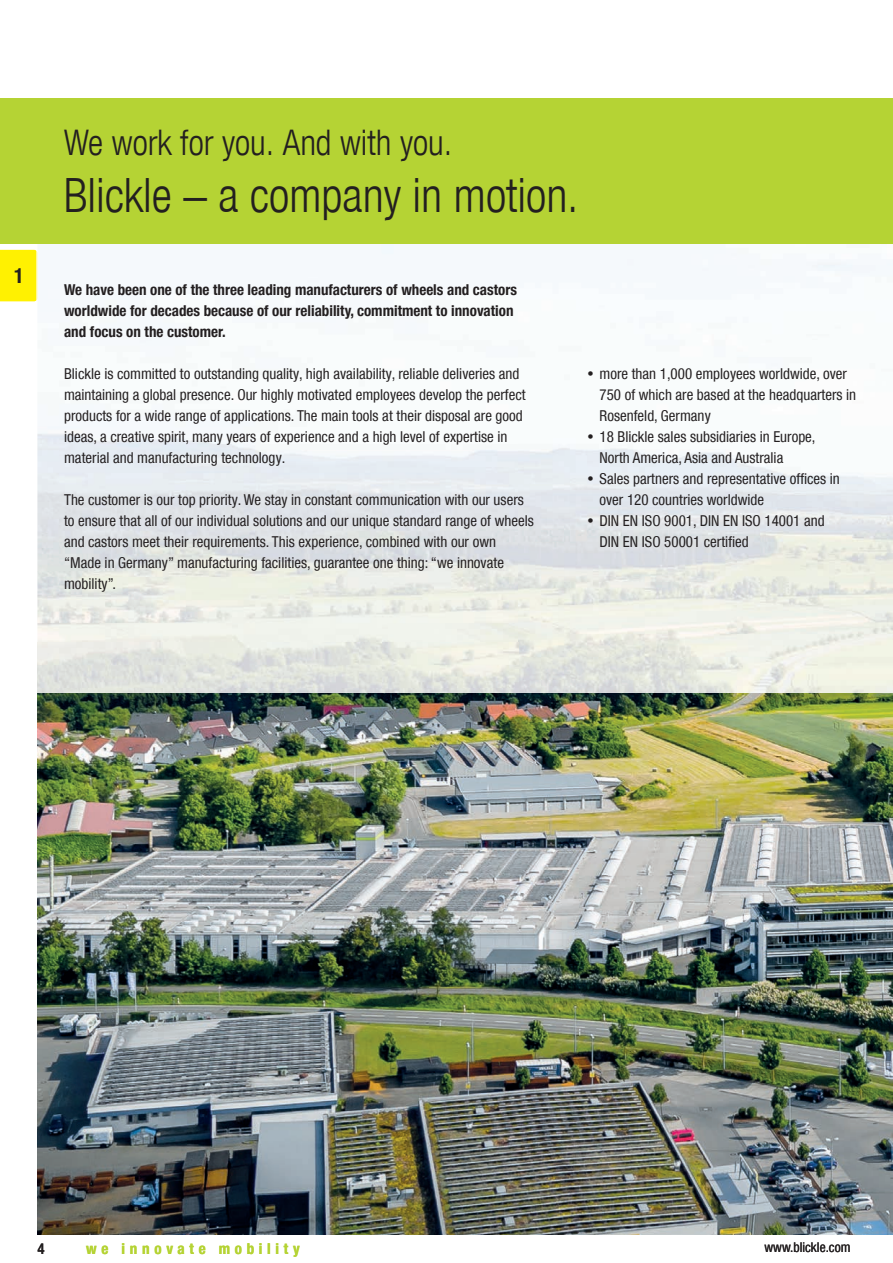
<style>
.page{position:relative;width:893px;height:1263px;background:#fff}
.page>*{position:absolute;margin:0;border:0;box-sizing:border-box;transform-origin:0 0}
.t1{font:300 47.25px "Blickle Sans Global";color:#231f20}
.t2{font:300 35.25px "Blickle Sans Global";color:#231f20}
.t3{font:700 21px "Blickle Sans Global";color:#231f20}
.t4{font:15px/21px "Blickle Sans Global";color:#231f20}
.t5{font:700 15px/21px "Blickle Sans Global";color:#231f20}
.t6{font:700 15px "Blickle Sans Global";letter-spacing:.315em;color:#b5d334}
.t7{font:500 15px "Blickle Sans Global";color:#231f20}
.t8{font:13.5px "Blickle Sans Global";color:#231f20}
</style>
<div class="page">
<img style="left:37px;top:692px;width:856px;height:543px">
<svg style="left:36px;top:243px;width:857px;height:449px"></svg>
<div style="left:0;top:250px;width:37px;height:51px;background:#fff101"></div>
<div style="left:0;top:98px;width:893px;height:145px;background:#b5d334"></div>
<h3 class="t3" style="left:14px;top:264px;width:12px">1</h3>
<h2 class="t2" style="left:64px;top:122px;width:390px">We work for you. And with you.</h2>
<h1 class="t1" style="left:64px;top:168px;width:516px">Blickle – a company in motion.</h1>
<p class="t5" style="left:64px;top:279px;width:454px">We have been one of the three leading manufacturers of wheels and castors worldwide for decades because of our reliability, commitment to innovation and focus on the customer.</p>
<p class="t4" style="left:64px;top:363px;width:463px">Blickle is committed to outstanding quality, high availability, reliable deliveries and maintaining a global presence. Our highly motivated employees develop the perfect products for a wide range of applications. The main tools at their disposal are good ideas, a creative spirit, many years of experience and a high level of expertise in material and manufacturing technology.</p>
<p class="t4" style="left:64px;top:489px;width:471px">The customer is our top priority. We stay in constant communication with our users to ensure that all of our individual solutions and our unique standard range of wheels and castors meet their requirements. This experience, combined with our own “Made in Germany” manufacturing facilities, guarantee one thing: “we innovate mobility”.</p>
<p class="t4" style="left:600px;top:363px;width:258px;text-indent:-13px">• more than 1,000 employees worldwide, over<br>750 of which are based at the headquarters in<br>Rosenfeld, Germany</p>
<p class="t4" style="left:600px;top:426px;width:217px;text-indent:-13px">• 18 Blickle sales subsidiaries in Europe,<br>North America, Asia and Australia</p>
<p class="t4" style="left:600px;top:468px;width:242px;text-indent:-13px">• Sales partners and representative offices in over 120 countries worldwide</p>
<p class="t4" style="left:600px;top:510px;width:227px;text-indent:-13px">• DIN EN ISO 9001, DIN EN ISO 14001 and<br>DIN EN ISO 50001 certified</p>
<p class="t7" style="left:37px;top:1240px;width:9px">4</p>
<p class="t6" style="left:86px;top:1240px;width:215px">we innovate mobility</p>
<p class="t8" style="left:764px;top:1240px;width:87px">www.blickle.com</p>
</div>
